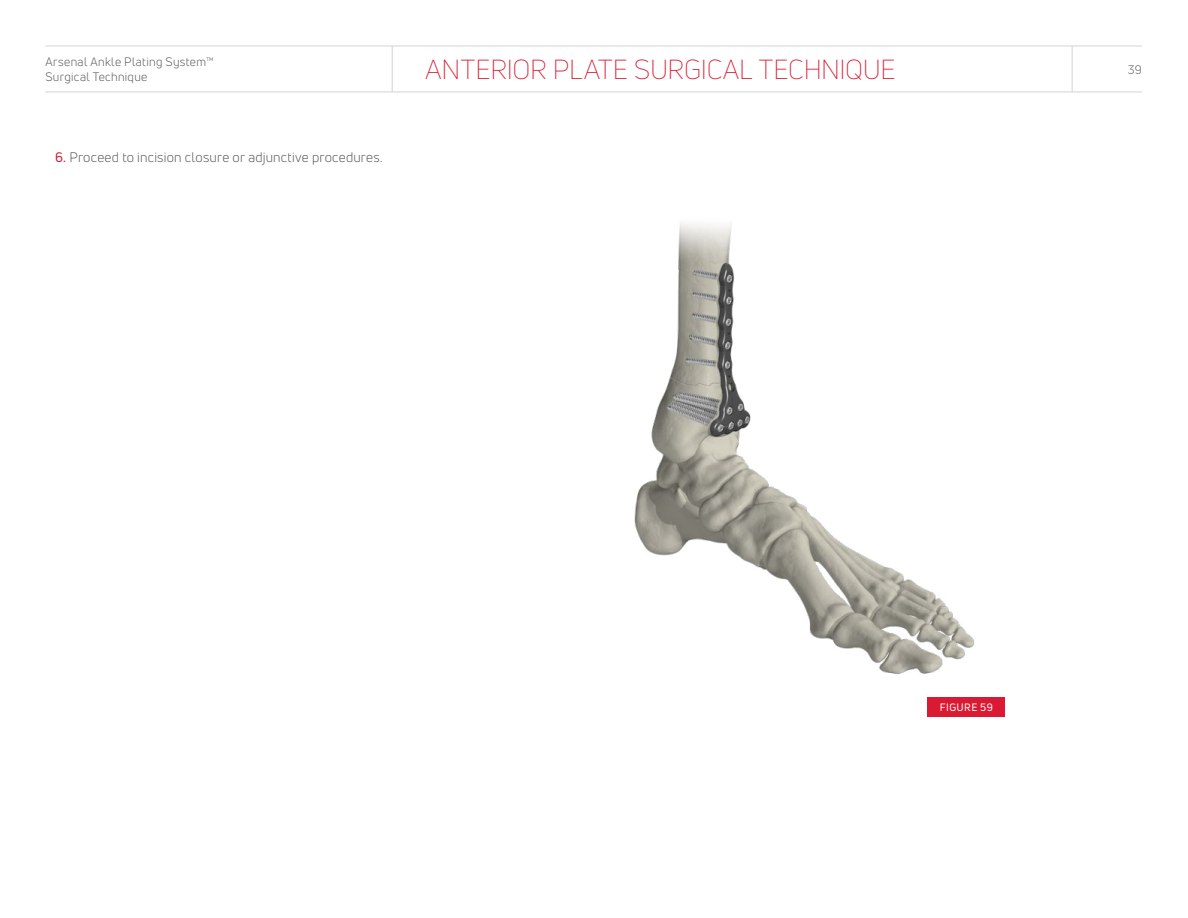
<style>
.page{position:relative;width:1188px;height:918px;background:#fff}
.page>*{position:absolute;margin:0;border:0;box-sizing:border-box;transform-origin:0 0}
.t1{font:300 27px "Uni Neue";letter-spacing:-.005em;color:#da1a32}
.t2{font:13.5px "Uni Neue";letter-spacing:.015em;color:#58595b}
.t3{font:12px/14.4px "Uni Neue";letter-spacing:.03em;color:#58595b}
.t4{font:10.5px "Uni Neue";letter-spacing:.04em;color:#fff}
.s1{color:#da1a32}
</style>
<div class="page">
<hr style="left:45px;top:92px;width:1097px;height:1px;background:#d1d3d4">
<hr style="left:45px;top:46px;width:1097px;height:1px;background:#d1d3d4">
<hr style="left:392px;top:46px;width:1px;height:46px;background:#d1d3d4">
<hr style="left:1072px;top:46px;width:1px;height:46px;background:#d1d3d4">
<img style="left:634px;top:223px;width:340px;height:452px">
<div style="left:928px;top:697px;width:77px;height:19px;background:#da1a32"></div>
<p class="t3" style="left:45px;top:55px;width:170px">Arsenal Ankle Plating System™<br>Surgical Technique</p>
<h1 class="t1" style="left:425px;top:53px;width:472px">ANTERIOR PLATE SURGICAL TECHNIQUE</h1>
<p class="t3" style="left:1128px;top:62px;width:15px">39</p>
<p class="t2" style="left:55px;top:149px;width:328px"><span class="s1">6.</span> Proceed to incision closure or adjunctive procedures.</p>
<p class="t4" style="left:940px;top:700px;width:54px">FIGURE 59</p>
</div>
